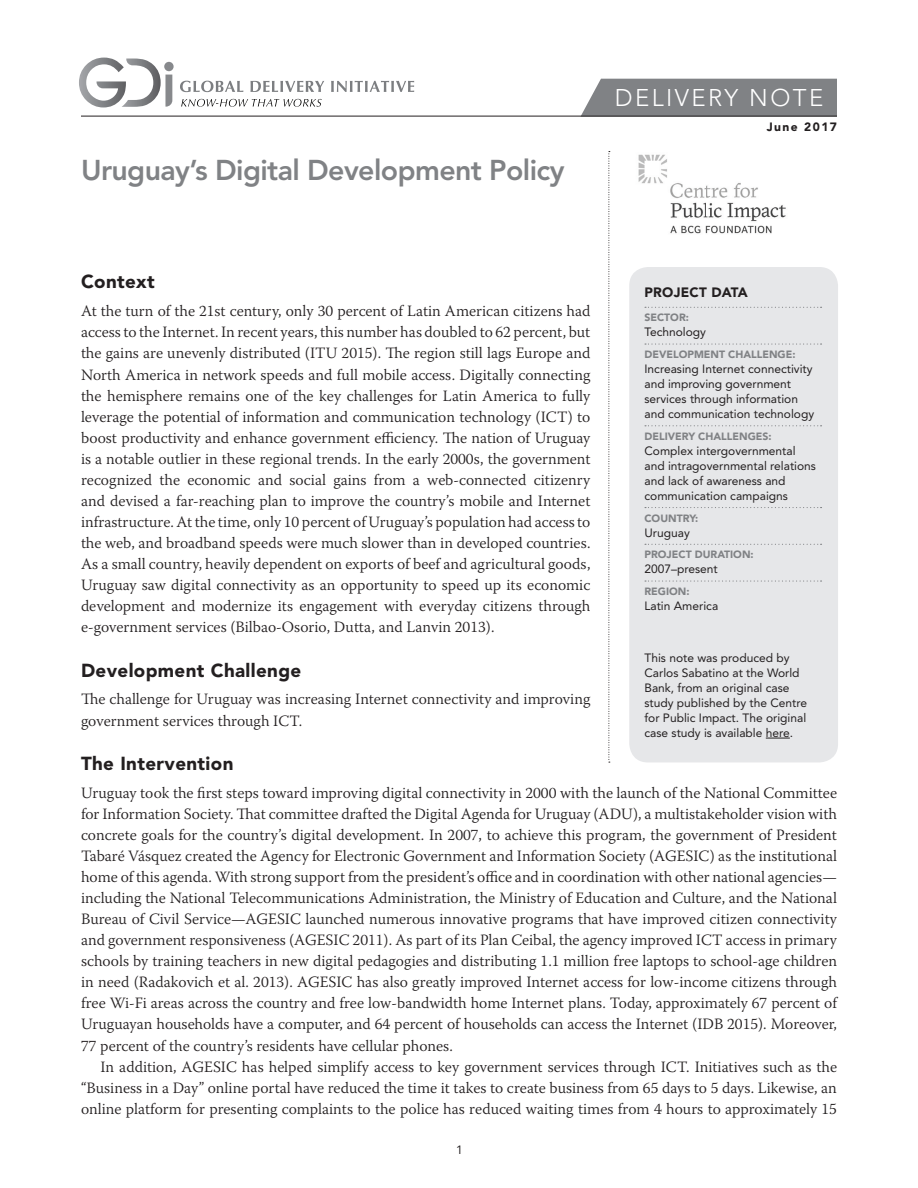
<style>
.page{position:relative;width:918px;height:1188px;background:#fff}
.page>*{position:absolute;margin:0;border:0;box-sizing:border-box;transform-origin:0 0}
.head_-_title{font:800 28.5px "Avenir LT Std";letter-spacing:-.02em;color:#808285}
.B_Head_2{font:300 24px "Avenir LT Std";letter-spacing:.1em;color:#fff}
.B_Head_2-2{font:900 18.75px "Avenir LT Std";letter-spacing:.02em;color:#231f20}
.Body_text-first_para{font:300 15.75px/21px "Warnock Pro";color:#231f20;text-align:justify}
.Body_text{font:300 15.75px/21px "Warnock Pro";color:#231f20;text-align:justify}
.Proj_Contact_TOC_tit{font:900 13.5px "Avenir LT Std";letter-spacing:.02em;color:#231f20}
.Project_Description{font:12px/15px "Avenir LT Std";color:#231f20}
.t1{font:900 12px "Avenir LT Std";letter-spacing:.12em;color:#231f20}
.t2{font:12px "Avenir LT Std";color:#231f20;scale:1.1 1}
.Poject_TITLE{font:900 10.5px "Avenir LT Std";color:#808285}
</style>
<div class="page">
<div style="left:629px;top:267px;width:209px;height:495px;background:#e6e7e9;border-radius:19px"></div>
<svg style="left:645px;top:307px;width:177px;height:1px"></svg>
<svg style="left:645px;top:343px;width:177px;height:2px"></svg>
<svg style="left:645px;top:425px;width:177px;height:1px"></svg>
<svg style="left:645px;top:507px;width:177px;height:1px"></svg>
<svg style="left:645px;top:544px;width:177px;height:1px"></svg>
<svg style="left:645px;top:580px;width:177px;height:2px"></svg>
<svg style="left:766px;top:738px;width:24px;height:1px"></svg>
<svg style="left:609px;top:151px;width:1px;height:612px"></svg>
<svg style="left:580px;top:79px;width:257px;height:37px;background:#848689"></svg>
<hr style="left:81px;top:116px;width:756px;height:1px;background:#231f20">
<svg style="left:181px;top:99px;width:141px;height:8px"></svg>
<svg style="left:180px;top:81px;width:63px;height:11px"></svg>
<svg style="left:250px;top:81px;width:74px;height:11px"></svg>
<svg style="left:331px;top:81px;width:83px;height:11px"></svg>
<svg style="left:79px;top:58px;width:95px;height:49px"></svg>
<img style="left:638px;top:154px;width:148px;height:80px">
<p class="head_-_title" style="left:81px;top:153px;width:485px">Uruguay’s Digital Development Policy</p>
<p class="B_Head_2" style="left:615px;top:84px;width:210px">DELIVERY NOTE</p>
<p class="t1" style="left:767px;top:120px;width:72px">June 2017</p>
<p class="B_Head_2-2" style="left:81px;top:271px;width:75px">Context</p>
<p class="Body_text-first_para" style="left:81px;top:300px;width:511px">At the turn of the 21st century, only 30 percent of Latin American citizens had access to the Internet. In recent years, this number has doubled to 62 percent, but the gains are unevenly distributed (ITU 2015). The region still lags Europe and North America in network speeds and full mobile access. Digitally connecting the hemisphere remains one of the key challenges for Latin America to fully leverage the potential of information and communication technology (ICT) to boost productivity and enhance government efficiency. The nation of Uruguay is a notable outlier in these regional trends. In the early 2000s, the government recognized the economic and social gains from a web-connected citizenry and devised a far-reaching plan to improve the country’s mobile and Internet infrastructure. At the time, only 10 percent of Uruguay’s population had access to the web, and broadband speeds were much slower than in developed countries.<br>As a small country, heavily dependent on exports of beef and agricultural goods, Uruguay saw digital connectivity as an opportunity to speed up its economic development and modernize its engagement with everyday citizens through e-government services (Bilbao-Osorio, Dutta, and Lanvin 2013).</p>
<p class="B_Head_2-2" style="left:81px;top:659px;width:222px">Development Challenge</p>
<p class="Body_text-first_para" style="left:81px;top:689px;width:511px">The challenge for Uruguay was increasing Internet connectivity and improving government services through ICT.</p>
<p class="B_Head_2-2" style="left:81px;top:752px;width:154px">The Intervention</p>
<p class="Body_text-first_para" style="left:81px;top:782px;width:758px">Uruguay took the first steps toward improving digital connectivity in 2000 with the launch of the National Committee for Information Society. That committee drafted the Digital Agenda for Uruguay (ADU), a multistakeholder vision with concrete goals for the country’s digital development. In 2007, to achieve this program, the government of President Tabaré Vásquez created the Agency for Electronic Government and Information Society (AGESIC) as the institutional home of this agenda. With strong support from the president’s office and in coordination with other national agencies— including the National Telecommunications Administration, the Ministry of Education and Culture, and the National Bureau of Civil Service—AGESIC launched numerous innovative programs that have improved citizen connectivity and government responsiveness (AGESIC 2011). As part of its Plan Ceibal, the agency improved ICT access in primary schools by training teachers in new digital pedagogies and distributing 1.1 million free laptops to school-age children in need (Radakovich et al. 2013). AGESIC has also greatly improved Internet access for low-income citizens through free Wi-Fi areas across the country and free low-bandwidth home Internet plans. Today, approximately 67 percent of Uruguayan households have a computer, and 64 percent of households can access the Internet (IDB 2015). Moreover, 77 percent of the country’s residents have cellular phones.</p>
<p class="Body_text" style="left:81px;top:1056px;width:758px;text-indent:20px">In addition, AGESIC has helped simplify access to key government services through ICT. Initiatives such as the “Business in a Day” online portal have reduced the time it takes to create business from 65 days to 5 days. Likewise, an online platform for presenting complaints to the police has reduced waiting times from 4 hours to approximately 15</p>
<p class="Proj_Contact_TOC_tit" style="left:644px;top:284px;width:105px">PROJECT DATA</p>
<p class="Poject_TITLE" style="left:644px;top:311px;width:46px">SECTOR:</p>
<p class="Project_Description" style="left:644px;top:325px;width:63px">Technology</p>
<p class="Poject_TITLE" style="left:644px;top:348px;width:153px">DEVELOPMENT CHALLENGE:</p>
<p class="Project_Description" style="left:644px;top:362px;width:171px">Increasing Internet connectivity and improving government services through information and communication technology</p>
<p class="Poject_TITLE" style="left:644px;top:430px;width:129px">DELIVERY CHALLENGES:</p>
<p class="Project_Description" style="left:644px;top:443px;width:173px">Complex intergovernmental and intragovernmental relations and lack of awareness and communication campaigns</p>
<p class="Poject_TITLE" style="left:644px;top:512px;width:55px">COUNTRY:</p>
<p class="Project_Description" style="left:644px;top:525px;width:47px">Uruguay</p>
<p class="Poject_TITLE" style="left:644px;top:548px;width:111px">PROJECT DURATION:</p>
<p class="Project_Description" style="left:644px;top:562px;width:75px">2007–present</p>
<p class="Poject_TITLE" style="left:644px;top:585px;width:47px">REGION:</p>
<p class="Project_Description" style="left:644px;top:599px;width:75px">Latin America</p>
<p class="Project_Description" style="left:644px;top:650px;width:164px">This note was produced by<br>Carlos Sabatino at the World<br>Bank, from an original case study published by the Centre for Public Impact. The original case study is available here.</p>
<p class="t2" style="left:456px;top:1143px;width:8px">1</p>
</div>
